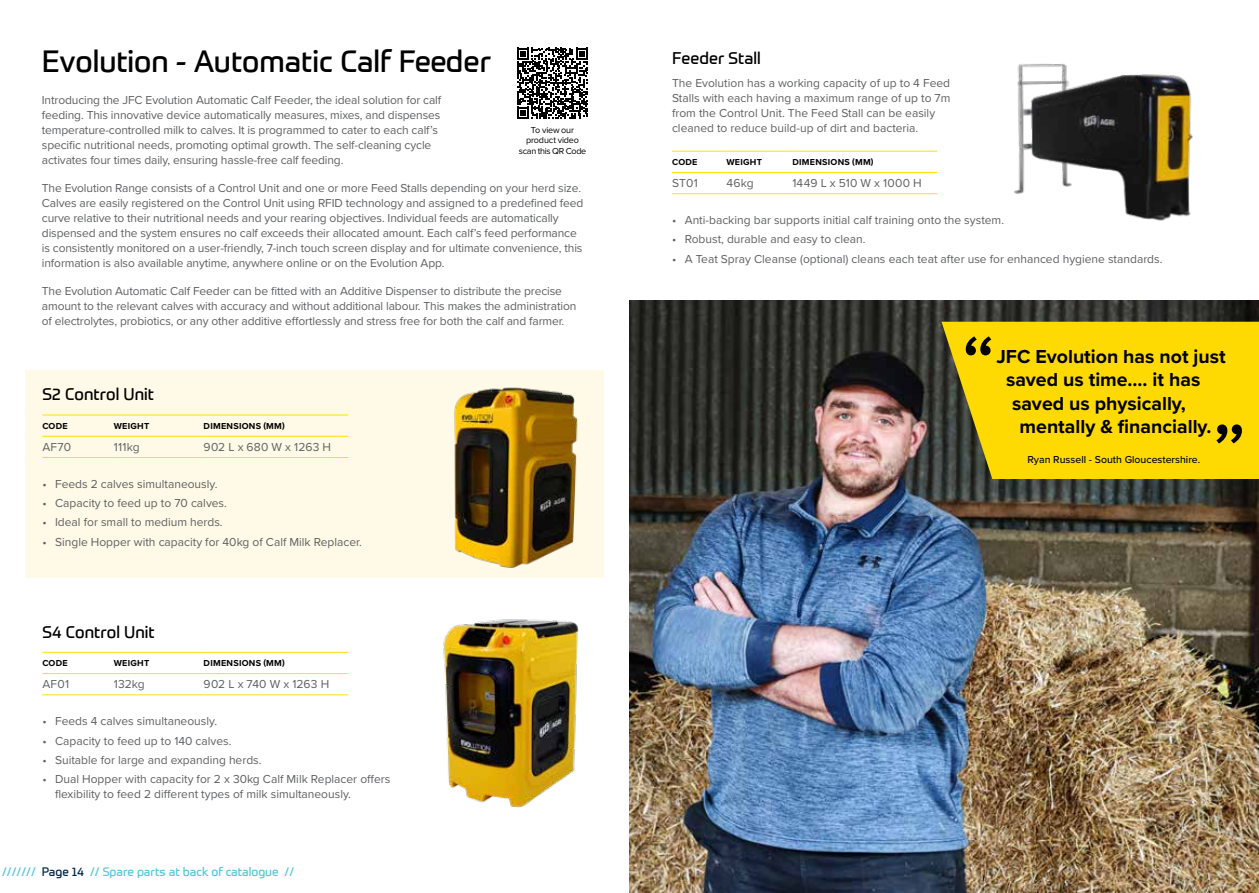
<style>
.page{position:relative;width:1259px;height:893px;background:#fff}
.page>*{position:absolute;margin:0;border:0;box-sizing:border-box;transform-origin:0 0}
.t1{font:30px "Prometo";color:#000}
.t2{font:700 19.5px "Proxima Nova";color:#000}
.t3{font:16.5px "Prometo";letter-spacing:.005em;color:#000}
.t4{font:12px/15px "Proxima Nova";letter-spacing:-.01em;color:#5f6062}
.t5{font:12px "Prometo";color:#56c7da}
.t6{font:500 10.5px "Proxima Nova";color:#000}
.t7{font:700 9px "Proxima Nova";letter-spacing:.03em;color:#000}
.t8{font:9px/10.5px "Proxima Nova";letter-spacing:-.015em;color:#000;text-align:center}
.s1{color:#00254a}
</style>
<div class="page">
<hr style="left:42px;top:652px;width:72px;height:1px;background:#ffe100">
<hr style="left:114px;top:652px;width:90px;height:1px;background:#ffe100">
<hr style="left:204px;top:652px;width:144px;height:1px;background:#ffe100">
<hr style="left:42px;top:673px;width:72px;height:1px;background:#ffe100">
<hr style="left:42px;top:695px;width:72px;height:1px;background:#ffe100">
<hr style="left:114px;top:673px;width:90px;height:1px;background:#ffe100">
<hr style="left:114px;top:695px;width:90px;height:1px;background:#ffe100">
<hr style="left:204px;top:673px;width:144px;height:1px;background:#ffe100">
<hr style="left:204px;top:695px;width:144px;height:1px;background:#ffe100">
<div style="left:25px;top:370px;width:579px;height:208px;background:#fffae7"></div>
<hr style="left:42px;top:415px;width:72px;height:1px;background:#ffe100">
<hr style="left:114px;top:415px;width:90px;height:1px;background:#ffe100">
<hr style="left:204px;top:415px;width:144px;height:1px;background:#ffe100">
<hr style="left:42px;top:436px;width:72px;height:1px;background:#ffe100">
<hr style="left:42px;top:457px;width:72px;height:1px;background:#ffe100">
<hr style="left:114px;top:436px;width:90px;height:1px;background:#ffe100">
<hr style="left:114px;top:457px;width:90px;height:1px;background:#ffe100">
<hr style="left:204px;top:436px;width:144px;height:1px;background:#ffe100">
<hr style="left:204px;top:457px;width:144px;height:1px;background:#ffe100">
<img style="left:443px;top:619px;width:136px;height:189px">
<img style="left:454px;top:387px;width:124px;height:180px">
<svg style="left:517px;top:48px;width:71px;height:71px"></svg>
<hr style="left:672px;top:151px;width:54px;height:1px;background:#ffe100">
<hr style="left:726px;top:151px;width:66px;height:1px;background:#ffe100">
<hr style="left:792px;top:151px;width:145px;height:1px;background:#ffe100">
<hr style="left:672px;top:172px;width:54px;height:1px;background:#ffe100">
<hr style="left:672px;top:193px;width:54px;height:1px;background:#ffe100">
<hr style="left:726px;top:172px;width:66px;height:1px;background:#ffe100">
<hr style="left:726px;top:193px;width:66px;height:1px;background:#ffe100">
<hr style="left:792px;top:172px;width:145px;height:1px;background:#ffe100">
<hr style="left:792px;top:193px;width:145px;height:1px;background:#ffe100">
<img style="left:1014px;top:63px;width:179px;height:158px">
<img style="left:629px;top:301px;width:630px;height:592px">
<svg style="left:941px;top:322px;width:318px;height:157px;background:#eecc06"></svg>
<svg style="left:1216px;top:424px;width:26px;height:19px"></svg>
<svg style="left:965px;top:336px;width:26px;height:19px"></svg>
<h1 class="t1" style="left:42px;top:43px;width:451px">Evolution - Automatic Calf Feeder</h1>
<p class="t4" style="left:42px;top:92px;width:401px">Introducing the JFC Evolution Automatic Calf Feeder, the ideal solution for calf feeding. This innovative device automatically measures, mixes, and dispenses temperature-controlled milk to calves. It is programmed to cater to each calf’s specific nutritional needs, promoting optimal growth. The self-cleaning cycle activates four times daily, ensuring hassle-free calf feeding.</p>
<p class="t4" style="left:42px;top:180px;width:543px">The Evolution Range consists of a Control Unit and one or more Feed Stalls depending on your herd size.<br>Calves are easily registered on the Control Unit using RFID technology and assigned to a predefined feed curve relative to their nutritional needs and your rearing objectives. Individual feeds are automatically dispensed and the system ensures no calf exceeds their allocated amount. Each calf’s feed performance is consistently monitored on a user-friendly, 7-inch touch screen display and for ultimate convenience, this information is also available anytime, anywhere online or on the Evolution App.</p>
<p class="t4" style="left:42px;top:283px;width:536px">The Evolution Automatic Calf Feeder can be fitted with an Additive Dispenser to distribute the precise amount to the relevant calves with accuracy and without additional labour. This makes the administration of electrolytes, probiotics, or any other additive effortlessly and stress free for both the calf and farmer.</p>
<p class="t8" style="left:519px;top:124px;width:69px">To view our product video scan this QR Code</p>
<h3 class="t3" style="left:42px;top:384px;width:113px">S2 Control Unit</h3>
<p class="t7" style="left:42px;top:419px;width:27px">CODE</p>
<p class="t7" style="left:114px;top:419px;width:37px">WEIGHT</p>
<p class="t7" style="left:204px;top:419px;width:83px">DIMENSIONS (MM)</p>
<p class="t4" style="left:42px;top:439px;width:30px">AF70</p>
<p class="t4" style="left:114px;top:439px;width:27px">111kg</p>
<p class="t4" style="left:204px;top:439px;width:129px">902 L x 680 W x 1263 H</p>
<p class="t4" style="left:42px;top:476px;width:177px">• Feeds 2 calves simultaneously.</p>
<p class="t4" style="left:42px;top:495px;width:186px">• Capacity to feed up to 70 calves.</p>
<p class="t4" style="left:42px;top:514px;width:182px">• Ideal for small to medium herds.</p>
<p class="t4" style="left:42px;top:534px;width:321px">• Single Hopper with capacity for 40kg of Calf Milk Replacer.</p>
<h3 class="t3" style="left:42px;top:622px;width:114px">S4 Control Unit</h3>
<p class="t7" style="left:42px;top:656px;width:27px">CODE</p>
<p class="t7" style="left:114px;top:656px;width:37px">WEIGHT</p>
<p class="t7" style="left:204px;top:656px;width:83px">DIMENSIONS (MM)</p>
<p class="t4" style="left:42px;top:676px;width:28px">AF01</p>
<p class="t4" style="left:114px;top:676px;width:33px">132kg</p>
<p class="t4" style="left:204px;top:676px;width:127px">902 L x 740 W x 1263 H</p>
<p class="t4" style="left:42px;top:713px;width:176px">• Feeds 4 calves simultaneously.</p>
<p class="t4" style="left:42px;top:732px;width:191px">• Capacity to feed up to 140 calves.</p>
<p class="t4" style="left:42px;top:752px;width:221px">• Suitable for large and expanding herds.</p>
<p class="t4" style="left:55px;top:771px;width:337px;text-indent:-13px">• Dual Hopper with capacity for 2 x 30kg Calf Milk Replacer offers flexibility to feed 2 different types of milk simultaneously.</p>
<p class="t5" style="left:2px;top:864px;width:294px">/////// <span class="s1">Page 14</span> // Spare parts at back of catalogue //</p>
<h3 class="t3" style="left:672px;top:48px;width:90px">Feeder Stall</h3>
<p class="t4" style="left:672px;top:75px;width:280px">The Evolution has a working capacity of up to 4 Feed Stalls with each having a maximum range of up to 7m from the Control Unit. The Feed Stall can be easily cleaned to reduce build-up of dirt and bacteria.</p>
<p class="t7" style="left:672px;top:155px;width:27px">CODE</p>
<p class="t7" style="left:726px;top:155px;width:37px">WEIGHT</p>
<p class="t7" style="left:792px;top:155px;width:83px">DIMENSIONS (MM)</p>
<p class="t4" style="left:672px;top:175px;width:27px">ST01</p>
<p class="t4" style="left:726px;top:175px;width:29px">46kg</p>
<p class="t4" style="left:792px;top:175px;width:131px">1449 L x 510 W x 1000 H</p>
<p class="t4" style="left:672px;top:212px;width:333px">• Anti-backing bar supports initial calf training onto the system.</p>
<p class="t4" style="left:672px;top:231px;width:195px">• Robust, durable and easy to clean.</p>
<p class="t4" style="left:672px;top:251px;width:492px">• A Teat Spray Cleanse (optional) cleans each teat after use for enhanced hygiene standards.</p>
<h2 class="t2" style="left:996px;top:342px;width:231px">JFC Evolution has not just</h2>
<h2 class="t2" style="left:1006px;top:365px;width:196px">saved us time.... it has</h2>
<h2 class="t2" style="left:1012px;top:389px;width:175px">saved us physically,</h2>
<h2 class="t2" style="left:1019px;top:412px;width:193px">mentally &amp; financially.</h2>
<p class="t6" style="left:1027px;top:451px;width:174px">Ryan Russell - South Gloucestershire.</p>
</div>
